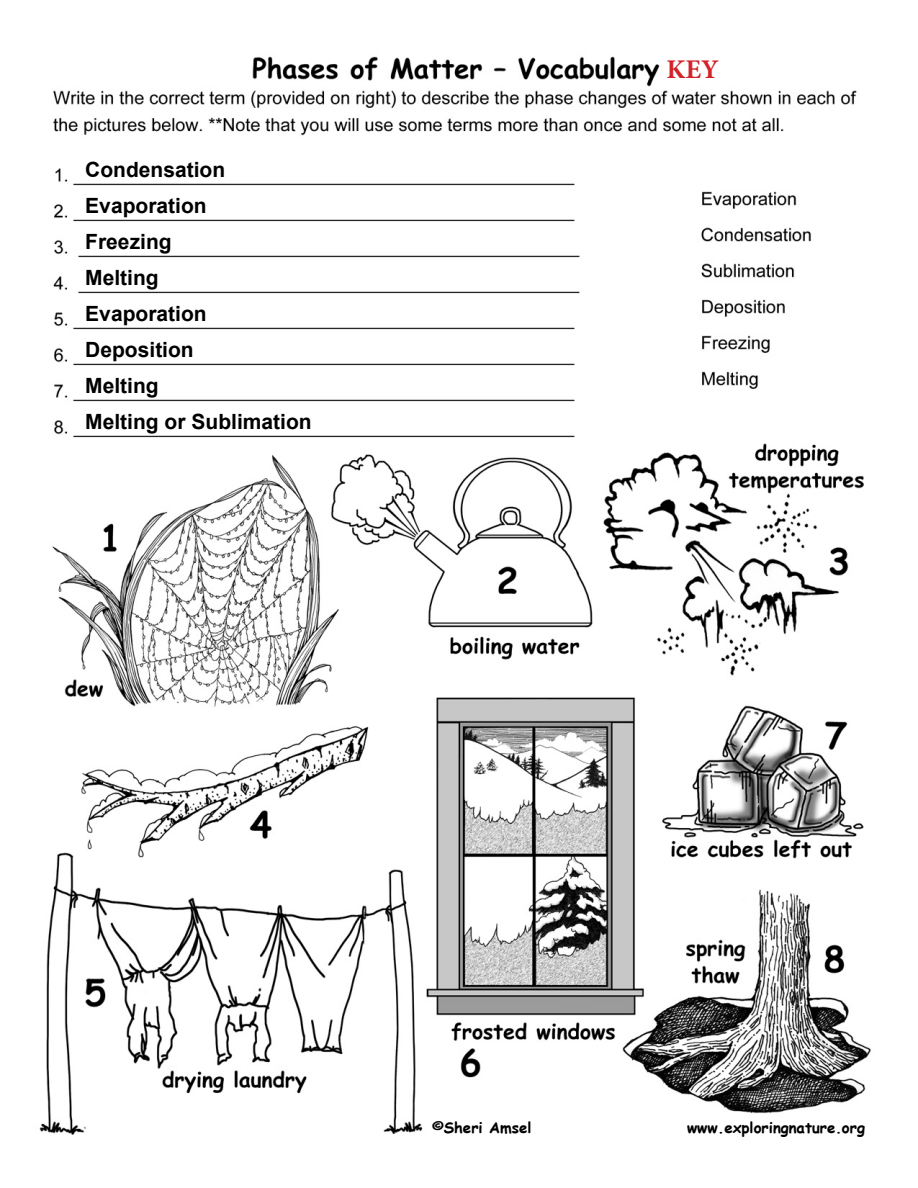
<style>
.page{position:relative;width:918px;height:1188px;background:#fff}
.page>*{position:absolute;margin:0;border:0;box-sizing:border-box;transform-origin:0 0}
.t1{font:700 27px "Minion Pro";color:#d2232a}
.t2{font:700 21px/36px "Arial";color:#000}
.t3{font:700 15px "Comic Sans MS";color:#000}
</style>
<div class="page">
<img style="left:39px;top:56px;width:832px;height:1079px">
<p class="t2" style="left:85px;top:153px;width:228px">Condensation<br>Evaporation<br>Freezing<br>Melting<br>Evaporation<br>Deposition<br>Melting<br>Melting or Sublimation</p>
<p class="t1" style="left:666px;top:50px;width:54px">KEY</p>
<p class="t3" style="left:432px;top:1117px;width:101px">©Sheri Amsel</p>
<p class="t3" style="left:687px;top:1117px;width:179px">www.exploringnature.org</p>
</div>
